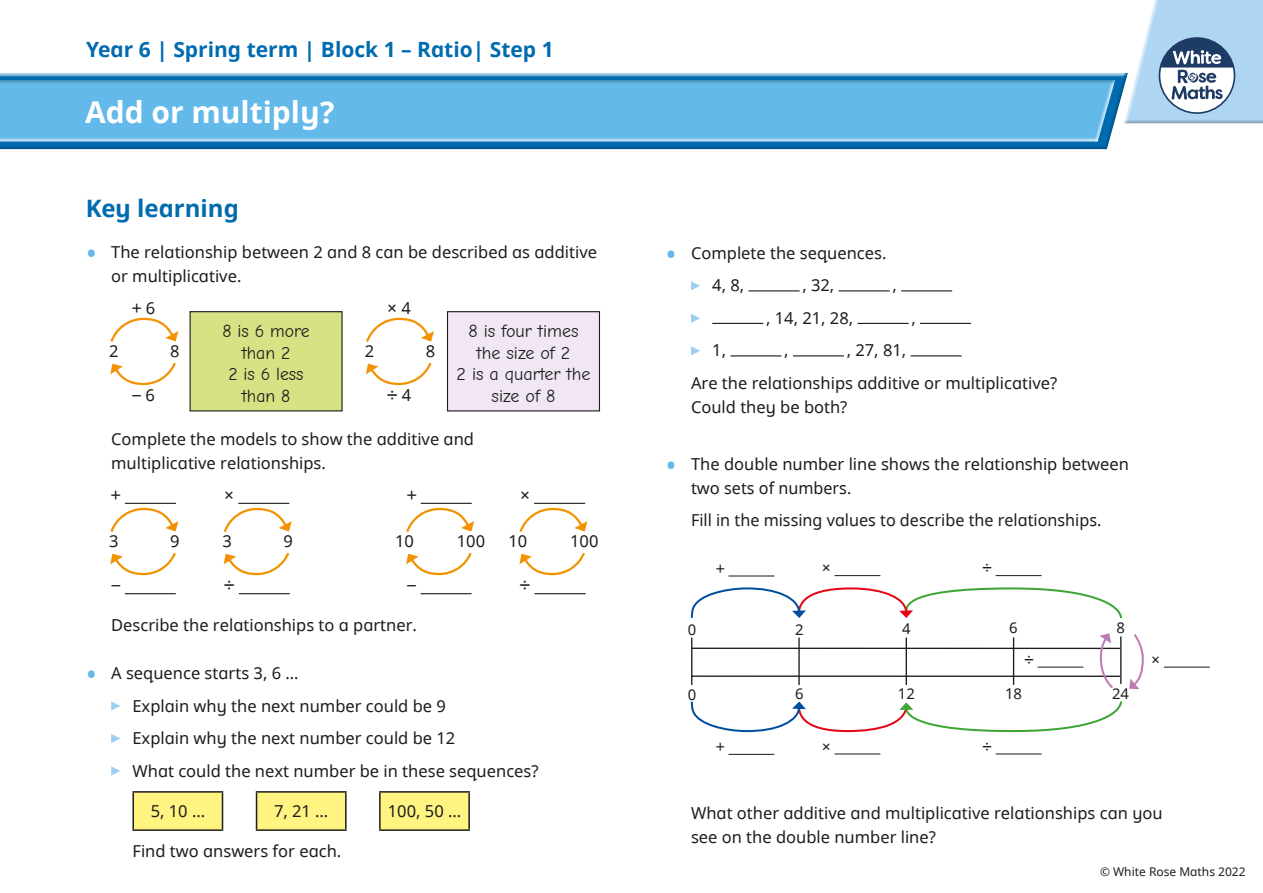
<style>
.page{position:relative;width:1263px;height:893px;background:#fff}
.page>*{position:absolute;margin:0;border:0;box-sizing:border-box;transform-origin:0 0}
.t1{font:30px "White Rose Noto bold";color:#fff}
.t2{font:24px "White Rose Noto bold";color:#006baf}
.t3{font:21px "White Rose Noto bold";color:#006baf}
.t4{font:18px/21.6px "WR Comic Neue";color:#1d1d1b;text-align:center}
.t5{font:16.5px/32.5px "White Rose Noto regular";color:#1d1d1b}
.t6{font:14.85px "White Rose Noto regular";color:#1d1d1b}
.t7{font:12px "White Rose Noto regular";color:#1d1d1b}
.s1{font-size:30px;color:#63b9e9}
</style>
<div class="page">
<svg style="left:111px;top:701px;width:9px;height:9px"></svg>
<svg style="left:111px;top:734px;width:9px;height:9px"></svg>
<svg style="left:111px;top:766px;width:9px;height:9px"></svg>
<svg style="left:134px;top:792px;width:334px;height:38px"></svg>
<hr style="left:379px;top:791px;width:91px;height:2px;background:#1d1d1b">
<hr style="left:379px;top:793px;width:2px;height:36px;background:#1d1d1b">
<hr style="left:468px;top:793px;width:2px;height:36px;background:#1d1d1b">
<hr style="left:379px;top:829px;width:91px;height:2px;background:#1d1d1b">
<hr style="left:256px;top:791px;width:91px;height:2px;background:#1d1d1b">
<hr style="left:256px;top:793px;width:1px;height:36px;background:#1d1d1b">
<hr style="left:345px;top:793px;width:2px;height:36px;background:#1d1d1b">
<hr style="left:256px;top:829px;width:91px;height:2px;background:#1d1d1b">
<hr style="left:132px;top:791px;width:91px;height:2px;background:#1d1d1b">
<hr style="left:132px;top:793px;width:2px;height:36px;background:#1d1d1b">
<hr style="left:222px;top:793px;width:1px;height:36px;background:#1d1d1b">
<hr style="left:132px;top:829px;width:91px;height:2px;background:#1d1d1b">
<div style="left:0;top:71px;width:1129px;height:81px;background:#1d1d1b;opacity:.27"></div>
<div style="left:1123px;top:0;width:140px;height:125px;background:#dce1e5"></div>
<div style="left:0;top:78px;width:1115px;height:65px;background:#1d1d1b;opacity:.27"></div>
<svg style="left:1124px;top:0;width:139px;height:123px;background:#afcce2"></svg>
<svg style="left:691px;top:281px;width:9px;height:9px"></svg>
<hr style="left:749px;top:290px;width:51px;height:1px;background:#1d1d1b">
<hr style="left:839px;top:290px;width:51px;height:1px;background:#1d1d1b">
<hr style="left:901px;top:290px;width:51px;height:1px;background:#1d1d1b">
<svg style="left:691px;top:314px;width:9px;height:9px"></svg>
<hr style="left:712px;top:323px;width:51px;height:1px;background:#1d1d1b">
<hr style="left:857px;top:323px;width:51px;height:1px;background:#1d1d1b">
<hr style="left:920px;top:323px;width:51px;height:1px;background:#1d1d1b">
<svg style="left:691px;top:346px;width:9px;height:9px"></svg>
<hr style="left:730px;top:355px;width:51px;height:1px;background:#1d1d1b">
<hr style="left:793px;top:355px;width:51px;height:1px;background:#1d1d1b">
<hr style="left:911px;top:355px;width:51px;height:1px;background:#1d1d1b">
<svg style="left:110px;top:362px;width:66px;height:24px"></svg>
<svg style="left:110px;top:317px;width:68px;height:25px"></svg>
<hr style="left:125px;top:503px;width:51px;height:1px;background:#1d1d1b">
<hr style="left:125px;top:593px;width:51px;height:1px;background:#1d1d1b">
<svg style="left:110px;top:553px;width:66px;height:23px"></svg>
<svg style="left:110px;top:507px;width:68px;height:25px"></svg>
<hr style="left:421px;top:503px;width:51px;height:1px;background:#1d1d1b">
<hr style="left:420px;top:593px;width:52px;height:1px;background:#1d1d1b">
<svg style="left:406px;top:552px;width:66px;height:24px"></svg>
<svg style="left:406px;top:507px;width:68px;height:25px"></svg>
<hr style="left:238px;top:503px;width:51px;height:1px;background:#1d1d1b">
<hr style="left:239px;top:593px;width:51px;height:1px;background:#1d1d1b">
<svg style="left:224px;top:552px;width:66px;height:24px"></svg>
<svg style="left:223px;top:507px;width:69px;height:25px"></svg>
<hr style="left:534px;top:503px;width:51px;height:1px;background:#1d1d1b">
<hr style="left:534px;top:593px;width:52px;height:1px;background:#1d1d1b">
<svg style="left:519px;top:552px;width:66px;height:24px"></svg>
<svg style="left:519px;top:507px;width:68px;height:25px"></svg>
<svg style="left:366px;top:362px;width:66px;height:24px"></svg>
<svg style="left:366px;top:317px;width:68px;height:25px"></svg>
<div style="left:190px;top:312px;width:152px;height:99px;background:#d8e183"></div>
<div style="left:189px;top:311px;width:154px;height:100px;border:1px solid #1d1d1b"></div>
<div style="left:447px;top:312px;width:152px;height:99px;background:#f1e6f3"></div>
<div style="left:447px;top:311px;width:153px;height:100px;border:1px solid #1d1d1b"></div>
<svg style="left:690px;top:587px;width:433px;height:32px"></svg>
<svg style="left:690px;top:701px;width:432px;height:32px"></svg>
<hr style="left:728px;top:575px;width:46px;height:1px;background:#1d1d1b">
<hr style="left:728px;top:754px;width:46px;height:1px;background:#1d1d1b">
<hr style="left:834px;top:575px;width:46px;height:1px;background:#1d1d1b">
<hr style="left:834px;top:753px;width:46px;height:1px;background:#1d1d1b">
<hr style="left:996px;top:575px;width:45px;height:1px;background:#1d1d1b">
<hr style="left:996px;top:753px;width:45px;height:1px;background:#1d1d1b">
<hr style="left:1164px;top:667px;width:46px;height:1px;background:#1d1d1b">
<hr style="left:1037px;top:667px;width:46px;height:1px;background:#1d1d1b">
<hr style="left:691px;top:648px;width:429px;height:1px;background:#1d1d1b">
<hr style="left:691px;top:675px;width:429px;height:2px;background:#1d1d1b">
<hr style="left:691px;top:638px;width:1px;height:47px;background:#1d1d1b">
<hr style="left:798px;top:638px;width:2px;height:47px;background:#1d1d1b">
<hr style="left:906px;top:638px;width:1px;height:47px;background:#1d1d1b">
<hr style="left:1013px;top:637px;width:1px;height:48px;background:#1d1d1b">
<hr style="left:1120px;top:636px;width:1px;height:48px;background:#1d1d1b">
<svg style="left:1099px;top:633px;width:16px;height:55px"></svg>
<svg style="left:1129px;top:634px;width:15px;height:55px"></svg>
<p class="t3" style="left:86px;top:35px;width:469px">Year 6 | Spring term | Block 1 – Ratio| Step 1</p>
<h1 class="t1" style="left:85px;top:91px;width:251px">Add or multiply?</h1>
<h2 class="t2" style="left:86px;top:191px;width:155px">Key learning</h2>
<p class="t5" style="left:111px;top:239px;width:487px;line-height:24px;text-indent:-26px"><span class="s1">•</span> The relationship between 2 and 8 can be described as additive or multiplicative.</p>
<p class="t5" style="left:132px;top:291px;width:25px">+ 6</p>
<p class="t5" style="left:388px;top:291px;width:25px">× 4</p>
<p class="t5" style="left:109px;top:334px;width:11px">2</p>
<p class="t5" style="left:170px;top:334px;width:11px">8</p>
<p class="t5" style="left:132px;top:378px;width:24px">− 6</p>
<p class="t4" style="left:222px;top:320px;width:89px">8 is 6 more than 2<br>2 is 6 less than 8</p>
<p class="t4" style="left:457px;top:320px;width:135px">8 is four times the size of 2<br>2 is a quarter the size of 8</p>
<p class="t5" style="left:365px;top:334px;width:11px">2</p>
<p class="t5" style="left:426px;top:334px;width:11px">8</p>
<p class="t5" style="left:387px;top:378px;width:26px">÷ 4</p>
<p class="t5" style="left:111px;top:426px;width:364px;line-height:24px">Complete the models to show the additive and multiplicative relationships.</p>
<p class="t5" style="left:111px;top:478px;width:11px">+</p>
<p class="t5" style="left:225px;top:478px;width:11px">×</p>
<p class="t5" style="left:407px;top:478px;width:11px">+</p>
<p class="t5" style="left:520px;top:478px;width:11px">×</p>
<p class="t5" style="left:109px;top:524px;width:11px">3</p>
<p class="t5" style="left:170px;top:524px;width:11px">9</p>
<p class="t5" style="left:222px;top:524px;width:11px">3</p>
<p class="t5" style="left:283px;top:524px;width:11px">9</p>
<p class="t5" style="left:395px;top:524px;width:20px">10</p>
<p class="t5" style="left:457px;top:524px;width:30px">100</p>
<p class="t5" style="left:508px;top:524px;width:20px">10</p>
<p class="t5" style="left:570px;top:524px;width:30px">100</p>
<p class="t5" style="left:111px;top:568px;width:11px">−</p>
<p class="t5" style="left:224px;top:568px;width:12px">÷</p>
<p class="t5" style="left:407px;top:568px;width:11px">−</p>
<p class="t5" style="left:520px;top:568px;width:12px">÷</p>
<p class="t5" style="left:111px;top:608px;width:307px">Describe the relationships to a partner.</p>
<p class="t5" style="left:132px;top:656px;width:408px;text-indent:-47px"><span class="s1">•</span> A sequence starts 3, 6 …<br>Explain why the next number could be 9<br>Explain why the next number could be 12<br>What could the next number be in these sequences?</p>
<p class="t5" style="left:151px;top:794px;width:56px">5, 10 …</p>
<p class="t5" style="left:274px;top:794px;width:56px">7, 21 …</p>
<p class="t5" style="left:388px;top:794px;width:75px">100, 50 …</p>
<p class="t5" style="left:132px;top:835px;width:210px">Find two answers for each.</p>
<p class="t5" style="left:712px;top:236px;width:176px;text-indent:-47px"><span class="s1">•</span> Complete the sequences.<br>4, 8,</p>
<p class="t5" style="left:802px;top:269px;width:34px">, 32,</p>
<p class="t5" style="left:892px;top:269px;width:6px">,</p>
<p class="t5" style="left:766px;top:301px;width:89px">, 14, 21, 28,</p>
<p class="t5" style="left:911px;top:301px;width:6px">,</p>
<p class="t5" style="left:691px;top:334px;width:368px;text-align:center">, 27, 81,<br>Are the relationships additive or multiplicative?</p>
<p class="t5" style="left:691px;top:390px;width:158px">Could they be both?</p>
<p class="t5" style="left:712px;top:334px;width:15px">1,</p>
<p class="t5" style="left:784px;top:334px;width:6px">,</p>
<p class="t5" style="left:691px;top:451px;width:439px;line-height:24px;text-indent:-26px"><span class="s1">•</span> The double number line shows the relationship between two sets of numbers.</p>
<p class="t5" style="left:691px;top:503px;width:412px">Fill in the missing values to describe the relationships.</p>
<p class="t6" style="left:688px;top:619px;width:10px">0</p>
<p class="t6" style="left:716px;top:558px;width:10px">+</p>
<p class="t6" style="left:688px;top:684px;width:10px">0</p>
<p class="t6" style="left:716px;top:736px;width:10px">+</p>
<p class="t6" style="left:822px;top:558px;width:10px">×</p>
<p class="t6" style="left:795px;top:619px;width:10px">2</p>
<p class="t6" style="left:795px;top:683px;width:10px">6</p>
<p class="t6" style="left:822px;top:736px;width:10px">×</p>
<p class="t6" style="left:902px;top:619px;width:10px">4</p>
<p class="t6" style="left:898px;top:683px;width:18px">12</p>
<p class="t6" style="left:982px;top:558px;width:11px">÷</p>
<p class="t6" style="left:1009px;top:617px;width:10px">6</p>
<p class="t6" style="left:1116px;top:617px;width:10px">8</p>
<p class="t6" style="left:1024px;top:649px;width:11px">÷</p>
<p class="t6" style="left:1151px;top:649px;width:10px">×</p>
<p class="t6" style="left:1005px;top:683px;width:18px">18</p>
<p class="t6" style="left:1112px;top:683px;width:18px">24</p>
<p class="t6" style="left:982px;top:736px;width:11px">÷</p>
<p class="t5" style="left:691px;top:800px;width:473px;line-height:24px">What other additive and multiplicative relationships can you see on the double number line?</p>
<p class="t7" style="left:1100px;top:863px;width:147px">© White Rose Maths 2022</p>
</div>
